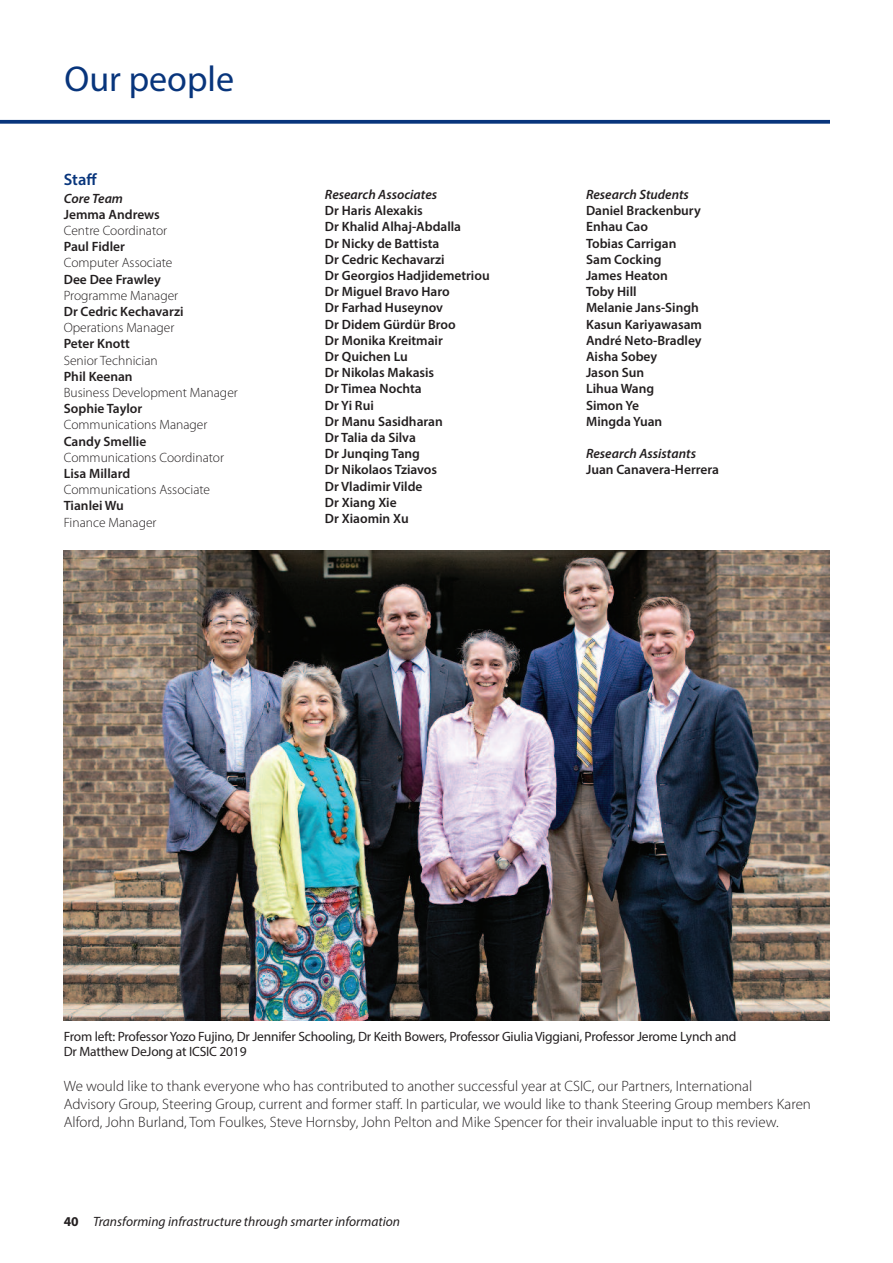
<style>
.page{position:relative;width:893px;height:1263px;background:#fff}
.page>*{position:absolute;margin:0;border:0;box-sizing:border-box;transform-origin:0 0}
.t1{font:36px "Myriad Pro";color:#08357c}
.t2{font:600 16.5px "Myriad Pro";color:#08357c}
.t3{font:300 15px/18px "Myriad Pro";color:#231f20}
.t4{font:600 13.5px/16.2px "Myriad Pro";color:#231f20}
.t5{font:300 13.5px "Myriad Pro";color:#231f20}
.t6{font:13.5px/15px "Myriad Pro";letter-spacing:-.015em;color:#231f20}
.t7{font:italic 600 13.5px "Myriad Pro";color:#231f20}
.t8{font:italic 13.5px "Myriad Pro";color:#231f20}
.s1{font-weight:700;font-style:normal}
</style>
<div class="page">
<img style="left:64px;top:551px;width:765px;height:470px">
<svg style="left:0;top:120px;width:830px;height:4px;background:#1c4586"></svg>
<h1 class="t1" style="left:65px;top:65px;width:171px">Our people</h1>
<p class="t2" style="left:64px;top:173px;width:35px">Staff</p>
<p class="t7" style="left:64px;top:193px;width:61px">Core Team</p>
<p class="t4" style="left:64px;top:207px;width:98px">Jemma Andrews</p>
<p class="t5" style="left:64px;top:225px;width:105px">Centre Coordinator</p>
<p class="t4" style="left:64px;top:240px;width:63px">Paul Fidler</p>
<p class="t5" style="left:64px;top:258px;width:110px">Computer Associate</p>
<p class="t4" style="left:64px;top:272px;width:99px">Dee Dee Frawley</p>
<p class="t5" style="left:64px;top:290px;width:116px">Programme Manager</p>
<p class="t4" style="left:64px;top:304px;width:121px">Dr Cedric Kechavarzi</p>
<p class="t5" style="left:64px;top:323px;width:112px">Operations Manager</p>
<p class="t4" style="left:64px;top:337px;width:68px">Peter Knott</p>
<p class="t5" style="left:64px;top:355px;width:95px">Senior Technician</p>
<p class="t4" style="left:64px;top:369px;width:70px">Phil Keenan</p>
<p class="t5" style="left:64px;top:387px;width:176px">Business Development Manager</p>
<p class="t4" style="left:64px;top:402px;width:80px">Sophie Taylor</p>
<p class="t5" style="left:64px;top:420px;width:145px">Communications Manager</p>
<p class="t4" style="left:64px;top:434px;width:84px">Candy Smellie</p>
<p class="t5" style="left:64px;top:452px;width:162px">Communications Coordinator</p>
<p class="t4" style="left:64px;top:466px;width:68px">Lisa Millard</p>
<p class="t5" style="left:64px;top:485px;width:148px">Communications Associate</p>
<p class="t4" style="left:64px;top:499px;width:62px">Tianlei Wu</p>
<p class="t5" style="left:64px;top:517px;width:94px">Finance Manager</p>
<p class="t7" style="left:325px;top:189px;width:114px">Research Associates</p>
<p class="t4" style="left:325px;top:204px;width:166px">Dr Haris Alexakis<br>Dr Khalid Alhaj-Abdalla<br>Dr Nicky de Battista<br>Dr Cedric Kechavarzi<br>Dr Georgios Hadjidemetriou<br>Dr Miguel Bravo Haro<br>Dr Farhad Huseynov<br>Dr Didem Gürdür Broo<br>Dr Monika Kreitmair<br>Dr Quichen Lu<br>Dr Nikolas Makasis<br>Dr Timea Nochta<br>Dr Yi Rui<br>Dr Manu Sasidharan<br>Dr Talia da Silva<br>Dr Junqing Tang<br>Dr Nikolaos Tziavos<br>Dr Vladimir Vilde<br>Dr Xiang Xie<br>Dr Xiaomin Xu</p>
<p class="t7" style="left:586px;top:189px;width:104px">Research Students</p>
<p class="t4" style="left:586px;top:204px;width:117px">Daniel Brackenbury<br>Enhau Cao<br>Tobias Carrigan<br>Sam Cocking<br>James Heaton<br>Toby Hill<br>Melanie Jans-Singh<br>Kasun Kariyawasam<br>André Neto-Bradley<br>Aisha Sobey<br>Jason Sun<br>Lihua Wang<br>Simon Ye<br>Mingda Yuan</p>
<p class="t7" style="left:586px;top:449px;width:111px">Research Assistants</p>
<p class="t4" style="left:586px;top:463px;width:134px">Juan Canavera-Herrera</p>
<p class="t6" style="left:64px;top:1030px;width:674px">From left: Professor Yozo Fujino, Dr Jennifer Schooling, Dr Keith Bowers, Professor Giulia Viggiani, Professor Jerome Lynch and<br>Dr Matthew DeJong at ICSIC 2019</p>
<p class="t3" style="left:64px;top:1078px;width:749px">We would like to thank everyone who has contributed to another successful year at CSIC, our Partners, International<br>Advisory Group, Steering Group, current and former staff. In particular, we would like to thank Steering Group members Karen<br>Alford, John Burland, Tom Foulkes, Steve Hornsby, John Pelton and Mike Spencer for their invaluable input to this review.</p>
<p class="t8" style="left:64px;top:1217px;width:338px"><span class="s1">40</span> Transforming infrastructure through smarter information</p>
</div>
